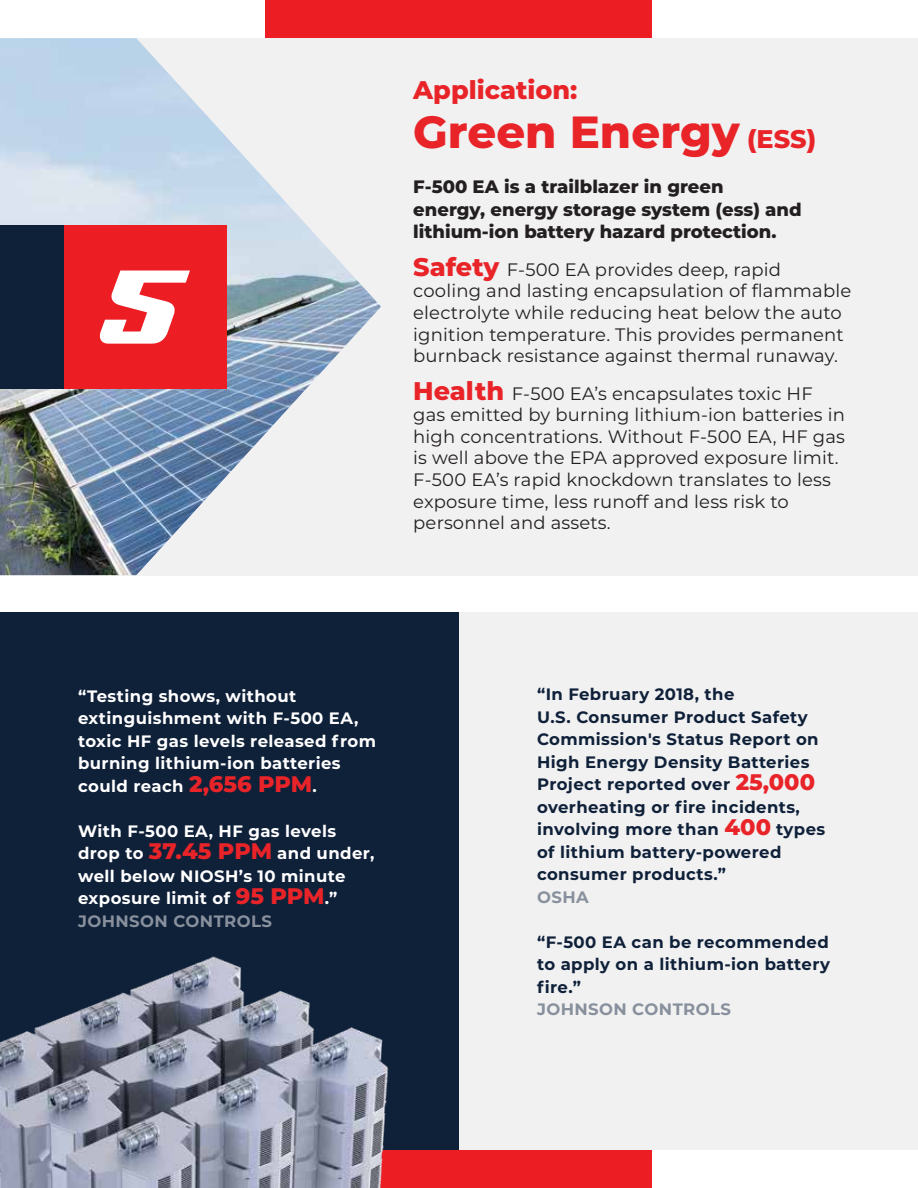
<style>
.page{position:relative;width:918px;height:1188px;background:#fff}
.page>*{position:absolute;margin:0;border:0;box-sizing:border-box;transform-origin:0 0}
.t1{font:800 45px "Montserrat";color:#e92429}
.t2{font:800 25.5px "Montserrat";color:#e92429}
.t3{font:18px/21.6px "Montserrat";letter-spacing:.01em;color:#231f20}
.t4{font:800 18px/22.5px "Montserrat";color:#231f20}
.t5{font:700 16.5px/22.5px "Montserrat";letter-spacing:.025em;color:#0f2039}
.t6{font:700 16.5px/22.5px "Montserrat";letter-spacing:.025em;color:#fff}
.t7{font:700 16.5px "Montserrat";letter-spacing:.025em;color:#87909c}
.s1{font-size:25.5px}
.s2{font-weight:800;font-size:25.5px;color:#e92429}
.s3{font-weight:800;font-size:22.5px;color:#e92429}
.s4{color:#87909c}
</style>
<div class="page">
<div style="left:266px;top:0;width:386px;height:38px;background:#ed1d24"></div>
<div style="left:266px;top:1150px;width:386px;height:38px;background:#ed1d24"></div>
<div style="left:459px;top:613px;width:459px;height:537px;background:#f1f1f2"></div>
<div style="left:0;top:613px;width:459px;height:537px;background:#0f2039"></div>
<div style="left:0;top:38px;width:918px;height:537px;background:#f1f1f2"></div>
<img style="left:0;top:38px;width:381px;height:537px">
<div style="left:63px;top:225px;width:164px;height:164px;background:#ed1d24"></div>
<svg style="left:99px;top:271px;width:91px;height:73px"></svg>
<div style="left:0;top:225px;width:63px;height:164px;background:#0f2039"></div>
<img style="left:0;top:956px;width:389px;height:232px">
<h2 class="t2" style="left:413px;top:71px;width:166px">Application:</h2>
<h1 class="t1" style="left:413px;top:99px;width:404px">Green Energy <span class="s1">(ESS)</span></h1>
<p class="t4" style="left:413px;top:175px;width:390px">F-500 EA is a trailblazer in green<br>energy, energy storage system (ess) and lithium-ion battery hazard protection.</p>
<p class="t3" style="left:413px;top:258px;width:440px"><span class="s2">Safety</span> F-500 EA provides deep, rapid cooling and lasting encapsulation of flammable electrolyte while reducing heat below the auto ignition temperature. This provides permanent burnback resistance against thermal runaway.</p>
<p class="t3" style="left:413px;top:382px;width:433px"><span class="s2">Health</span> F-500 EA’s encapsulates toxic HF gas emitted by burning lithium-ion batteries in high concentrations. Without F-500 EA, HF gas is well above the EPA approved exposure limit.<br>F-500 EA’s rapid knockdown translates to less exposure time, less runoff and less risk to personnel and assets.</p>
<p class="t6" style="left:78px;top:684px;width:299px">“Testing shows, without extinguishment with F-500 EA, toxic HF gas levels released from burning lithium-ion batteries could reach <span class="s3">2,656 PPM</span>.</p>
<p class="t6" style="left:78px;top:819px;width:298px">With F-500 EA, HF gas levels drop to <span class="s3">37.45 PPM</span> and under, well below NIOSH’s 10 minute exposure limit of <span class="s3">95 PPM</span>.”<br><span class="s4">JOHNSON CONTROLS</span></p>
<p class="t5" style="left:537px;top:682px;width:290px">“In February 2018, the<br>U.S. Consumer Product Safety<br>Commission's Status Report on<br>High Energy Density Batteries<br>Project reported over <span class="s3">25,000 </span>overheating or fire incidents, involving more than <span class="s3">400</span> types of lithium battery-powered consumer products.”</p>
<p class="t7" style="left:537px;top:885px;width:53px">OSHA</p>
<p class="t5" style="left:537px;top:930px;width:295px;text-align:justify">“F-500 EA can be recommended to apply on a lithium-ion battery fire.”</p>
<p class="t7" style="left:537px;top:997px;width:195px">JOHNSON CONTROLS</p>
</div>
